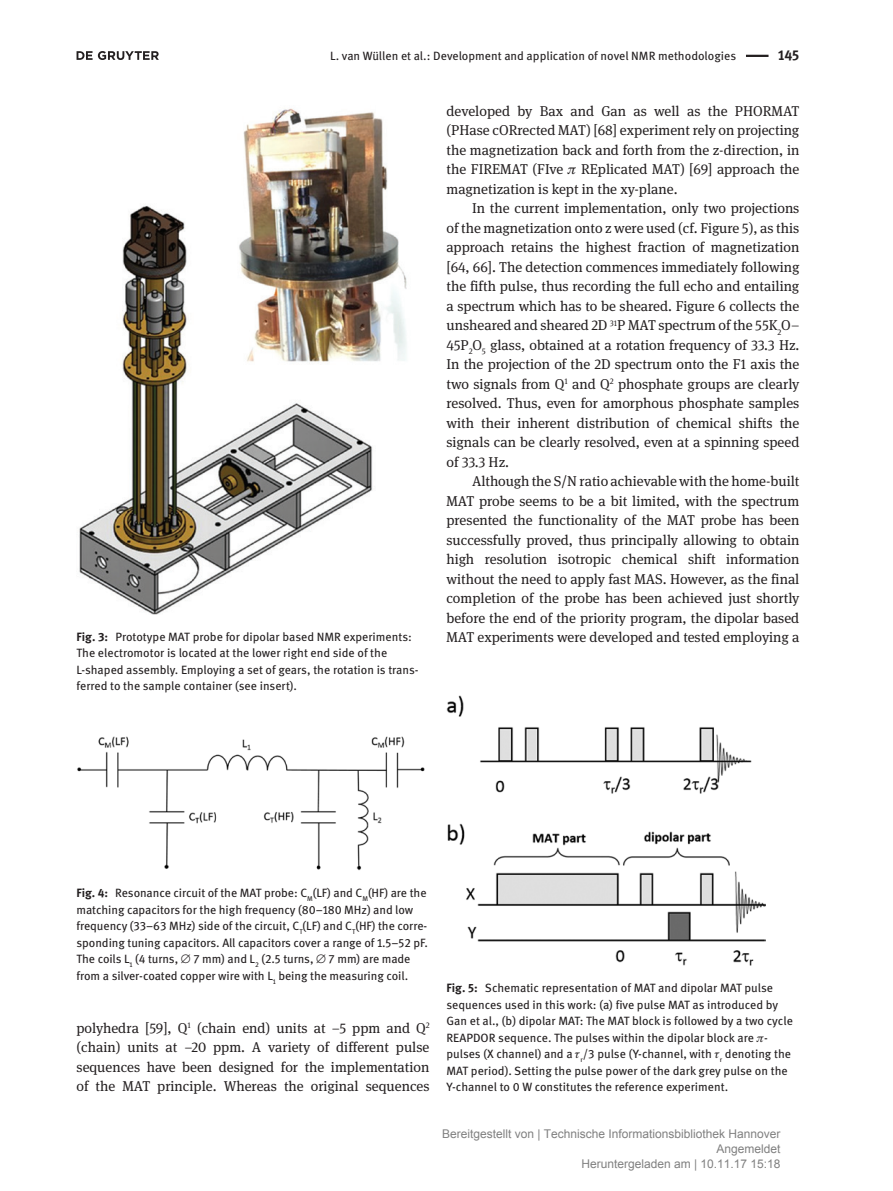
<style>
.page{position:relative;width:893px;height:1191px;background:#fff}
.page>*{position:absolute;margin:0;border:0;box-sizing:border-box;transform-origin:0 0}
.t1{font:14.25px/19.5px "DG Meta Serif Science";color:#231f20;text-align:justify}
.t2{font:700 14.25px "DG Meta Science";color:#231f20}
.t3{font:12px/16.5px "DG Meta Science";letter-spacing:-.005em;color:#231f20}
.t4{font:12px/15px "Arial";color:#808080;text-align:right}
.s1{font-weight:700}
</style>
<div class="page">
<hr style="left:746px;top:55px;width:22px;height:2px;background:#231f20">
<img style="left:79px;top:108px;width:328px;height:506px">
<img style="left:77px;top:736px;width:348px;height:135px">
<img style="left:446px;top:696px;width:319px;height:269px">
<svg style="left:77px;top:51px;width:82px;height:9px"></svg>
<p class="t3" style="left:330px;top:47px;width:407px">L. van Wüllen et al.: Development and application of novel NMR methodologies</p>
<p class="t2" style="left:778px;top:44px;width:23px">145</p>
<p class="t1" style="left:446px;top:101px;width:354px">developed by Bax and Gan as well as the PHORMAT (PHase cORrected MAT) [68] experiment rely on projecting the magnetization back and forth from the z-direction, in the FIREMAT (FIve REplicated MAT) [69] approach the magnetization is kept in the xy-plane.</p>
<p class="t1" style="left:446px;top:198px;width:354px;text-indent:26px">In the current implementation, only two projections of the magnetization onto z were used (cf. Figure 5), as this approach retains the highest fraction of magnetization [64, 66]. The detection commences immediately following the fifth pulse, thus recording the full echo and entailing a spectrum which has to be sheared. Figure 6 collects the unsheared and sheared 2D <sup>31</sup>P MAT spectrum of the 55K<sub>2</sub>O– 45P<sub>2</sub>O<sub>5</sub> glass, obtained at a rotation frequency of 33.3 Hz.<br>In the projection of the 2D spectrum onto the F1 axis the two signals from Q<sup>1</sup> and Q<sup>2</sup> phosphate groups are clearly resolved. Thus, even for amorphous phosphate samples with their inherent distribution of chemical shifts the signals can be clearly resolved, even at a spinning speed of 33.3 Hz.</p>
<p class="t1" style="left:446px;top:471px;width:354px;text-indent:26px">Although the S/N ratio achievable with the home-built MAT probe seems to be a bit limited, with the spectrum presented the functionality of the MAT probe has been successfully proved, thus principally allowing to obtain high resolution isotropic chemical shift information without the need to apply fast MAS. However, as the final completion of the probe has been achieved just shortly before the end of the priority program, the dipolar based</p>
<p class="t3" style="left:77px;top:628px;width:337px"><span class="s1">Fig. 3:</span> Prototype MAT probe for dipolar based NMR experiments:</p>
<p class="t1" style="left:446px;top:627px;width:354px">MAT experiments were developed and tested employing a</p>
<p class="t3" style="left:77px;top:644px;width:344px">The electromotor is located at the lower right end side of the<br>L-shaped assembly. Employing a set of gears, the rotation is trans&shy;ferred to the sample container (see insert).</p>
<p class="t3" style="left:77px;top:884px;width:353px"><span class="s1">Fig. 4:</span> Resonance circuit of the MAT probe: C<sub>M</sub>(LF) and C<sub>M</sub>(HF) are the matching capacitors for the high frequency (80–180 MHz) and low frequency (33–63 MHz) side of the circuit, C<sub>T</sub>(LF) and C<sub>T</sub>(HF) the corre&shy;sponding tuning capacitors. All capacitors cover a range of 1.5–52 pF.<br>The coils L<sub>1</sub> (4 turns, ∅ 7 mm) and L<sub>2</sub> (2.5 turns, ∅ 7 mm) are made from a silver-coated copper wire with L<sub>1</sub> being the measuring coil.</p>
<p class="t1" style="left:77px;top:1017px;width:354px">polyhedra [59], Q<sup>1</sup> (chain end) units at −5 ppm and Q<sup>2 </sup>(chain) units at −20 ppm. A variety of different pulse sequences have been designed for the implementation of the MAT principle. Whereas the original sequences</p>
<p class="t3" style="left:446px;top:979px;width:348px"><span class="s1">Fig. 5:</span> Schematic representation of MAT and dipolar MAT pulse sequences used in this work: (a) five pulse MAT as introduced by Gan et al., (b) dipolar MAT: The MAT block is followed by a two cycle REAPDOR sequence. The pulses within the dipolar block are - pulses (X channel) and a <sub>r</sub>/3 pulse (Y-channel, with <sub>r</sub> denoting the MAT period). Setting the pulse power of the dark grey pulse on the Y-channel to 0 W constitutes the reference experiment.</p>
<p class="t4" style="left:442px;top:1127px;width:340px">Bereitgestellt von | Technische Informationsbibliothek Hannover<br>Angemeldet<br>Heruntergeladen am | 10.11.17 15:18</p>
</div>
